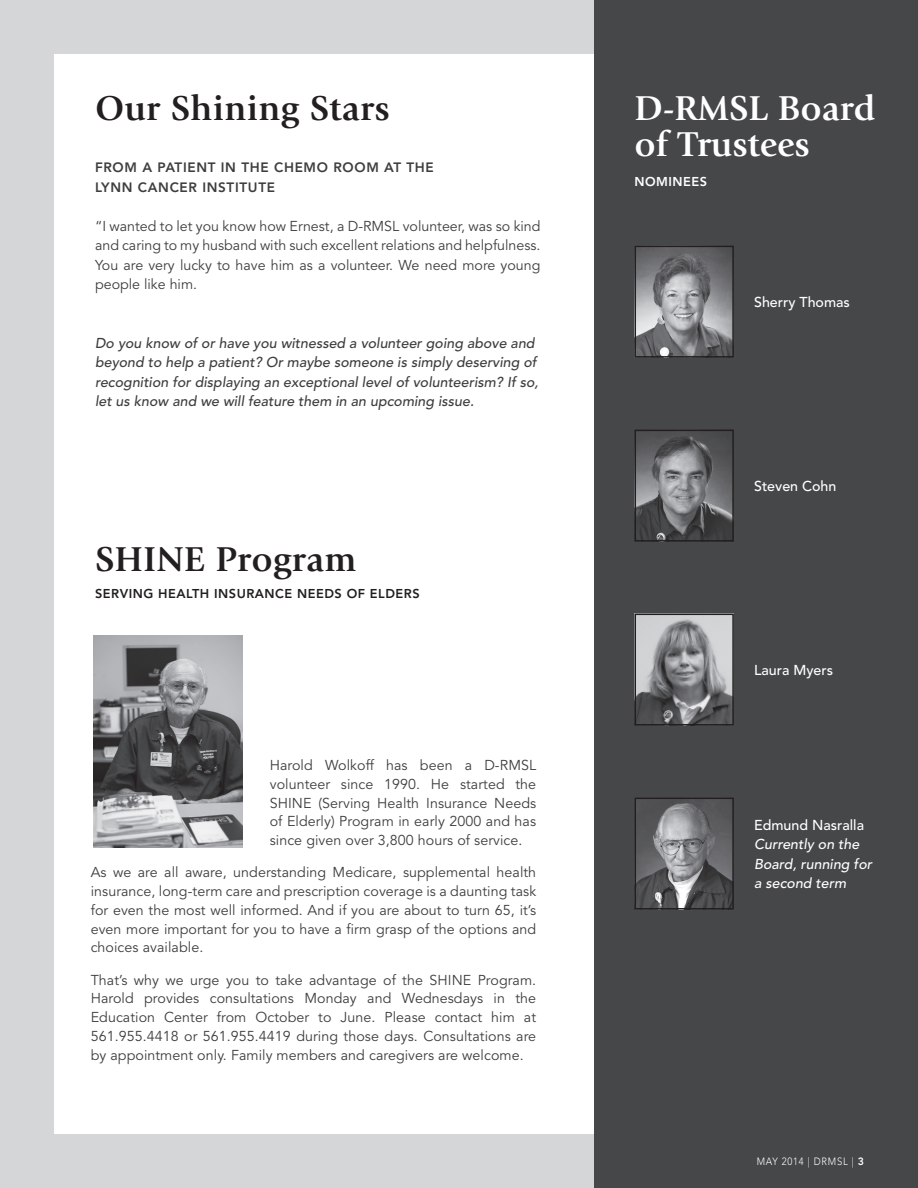
<style>
.page{position:relative;width:918px;height:1188px;background:#d5d6d8}
.page>*{position:absolute;margin:0;border:0;box-sizing:border-box;transform-origin:0 0}
.t1{font:700 36px "Giovanni Std";letter-spacing:.01em;color:#231f20}
.t2{font:700 36px/36px "Giovanni Std";color:#fff}
.t3{font:14.25px/18.8px "Avenir LT Std";letter-spacing:.005em;color:#3e3e3f;text-align:justify}
.t4{font:italic 500 14.25px/19.5px "Avenir LT Std";color:#3e3e3f}
.t5{font:500 14.25px "Avenir LT Std";color:#fff}
.t6{font:italic 500 14.25px/19.5px "Avenir LT Std";color:#fff}
.t7{font:800 13.5px/19.5px "Avenir LT Std";letter-spacing:.05em;color:#3e3e3f}
.t8{font:800 12.75px "Avenir LT Std";letter-spacing:.04em;color:#231f20}
.t9{font:800 12.75px "Avenir LT Std";letter-spacing:.04em;color:#fff}
.t10{font:300 10.5px "Avenir LT Std";letter-spacing:.08em;color:#fff;scale:.9 1}
.s1{font-weight:800}
</style>
<div class="page">
<div style="left:54px;top:54px;width:810px;height:1080px;background:#fff"></div>
<div style="left:594px;top:0;width:324px;height:1188px;background:#464748"></div>
<img style="left:94px;top:636px;width:149px;height:212px">
<img style="left:637px;top:249px;width:94px;height:106px">
<div style="left:634px;top:246px;width:100px;height:112px;border:2px solid #231f20"></div>
<img style="left:637px;top:433px;width:94px;height:106px">
<div style="left:634px;top:430px;width:100px;height:112px;border:2px solid #231f20"></div>
<img style="left:637px;top:617px;width:94px;height:106px">
<div style="left:634px;top:614px;width:100px;height:112px;border:2px solid #231f20"></div>
<img style="left:637px;top:801px;width:94px;height:106px">
<div style="left:634px;top:798px;width:100px;height:112px;border:2px solid #231f20"></div>
<h1 class="t1" style="left:95px;top:88px;width:296px">Our Shining Stars</h1>
<p class="t7" style="left:95px;top:158px;width:340px">FROM A PATIENT IN THE CHEMO ROOM AT THE<br>LYNN CANCER INSTITUTE</p>
<p class="t3" style="left:95px;top:216px;width:447px;line-height:19.5px">“I wanted to let you know how Ernest, a D-RMSL volunteer, was so kind and caring to my husband with such excellent relations and helpfulness.<br>You are very lucky to have him as a volunteer. We need more young people like him.</p>
<p class="t4" style="left:95px;top:333px;width:445px">Do you know of or have you witnessed a volunteer going above and beyond to help a patient? Or maybe someone is simply deserving of recognition for displaying an exceptional level of volunteerism? If so, let us know and we will feature them in an upcoming issue.</p>
<h1 class="t1" style="left:95px;top:538px;width:263px">SHINE Program</h1>
<p class="t8" style="left:95px;top:586px;width:326px">SERVING HEALTH INSURANCE NEEDS OF ELDERS</p>
<p class="t3" style="left:270px;top:756px;width:268px">Harold Wolkoff has been a D-RMSL volunteer since 1990. He started the SHINE (Serving Health Insurance Needs of Elderly) Program in early 2000 and has since given over 3,800 hours of service.</p>
<p class="t3" style="left:91px;top:863px;width:447px">As we are all aware, understanding Medicare, supplemental health insurance, long-term care and prescription coverage is a daunting task for even the most well informed. And if you are about to turn 65, it’s even more important for you to have a firm grasp of the options and choices available.</p>
<p class="t3" style="left:91px;top:971px;width:447px">That’s why we urge you to take advantage of the SHINE Program.<br>Harold provides consultations Monday and Wednesdays in the Education Center from October to June. Please contact him at 561.955.4418 or 561.955.4419 during those days. Consultations are by appointment only. Family members and caregivers are welcome.</p>
<h1 class="t2" style="left:634px;top:91px;width:242px">D-RMSL Board of Trustees</h1>
<p class="t9" style="left:634px;top:174px;width:74px">NOMINEES</p>
<p class="t5" style="left:754px;top:294px;width:97px">Sherry Thomas</p>
<p class="t5" style="left:754px;top:478px;width:84px">Steven Cohn</p>
<p class="t5" style="left:754px;top:662px;width:80px">Laura Myers</p>
<p class="t5" style="left:754px;top:816px;width:112px">Edmund Nasralla</p>
<p class="t6" style="left:754px;top:835px;width:120px">Currently on the<br>Board, running for a second term</p>
<p class="t10" style="left:757px;top:1155px;width:121px">MAY 2014 | DRMSL | <span class="s1">3</span></p>
</div>
